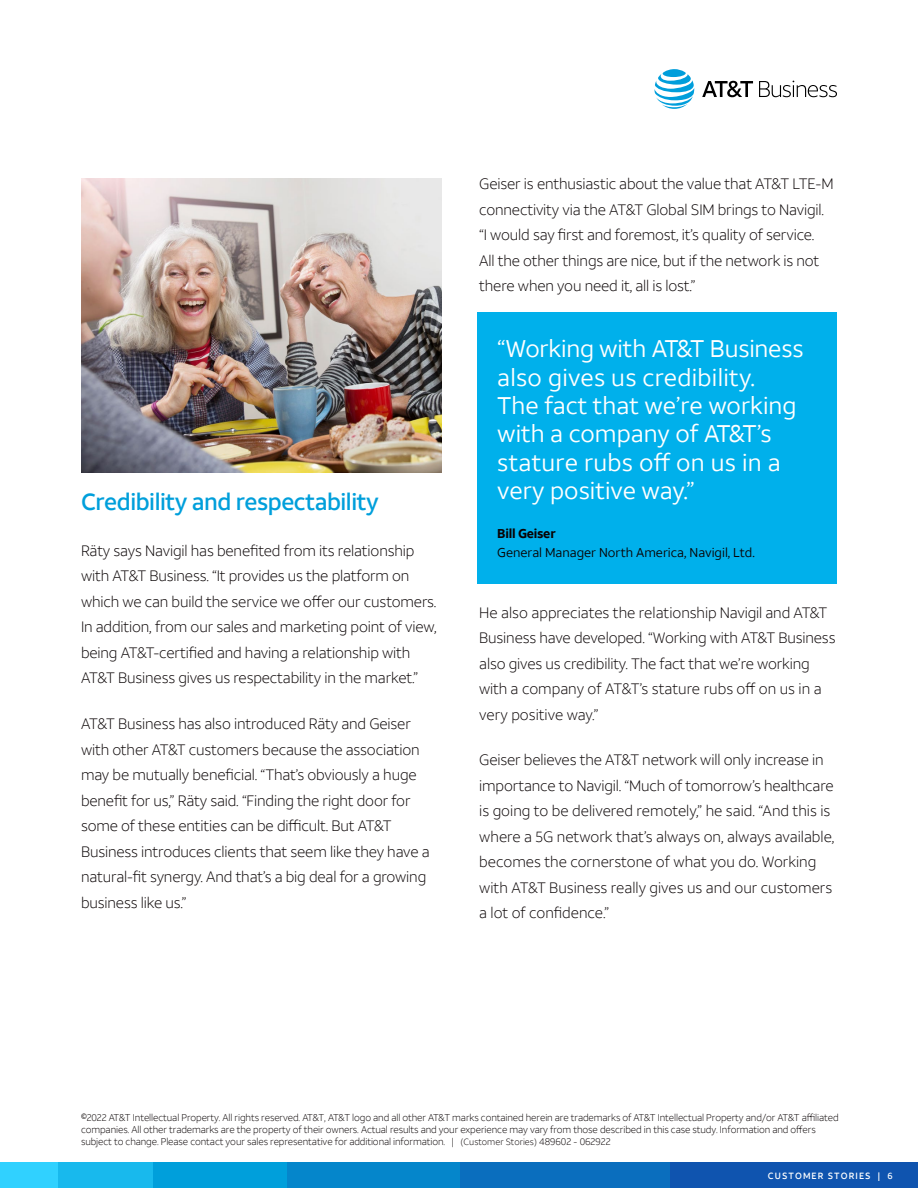
<style>
.page{position:relative;width:918px;height:1188px;background:#fff}
.page>*{position:absolute;margin:0;border:0;box-sizing:border-box;transform-origin:0 0}
.t1{font:24px/28.5px "ATT Aleck Sans";color:#fff}
.t2{font:500 23.25px "ATT Aleck Sans";letter-spacing:-.02em;color:#009fdb}
.t3{font:300 15px/25.5px "ATT Aleck Sans";letter-spacing:-.01em;color:#090304}
.t4{font:12.75px "ATT Aleck Sans";color:#090304}
.t5{font:700 12.75px "ATT Aleck Sans";letter-spacing:-.02em;color:#090304}
.t6{font:300 9.75px/12px "ATT Aleck Sans";letter-spacing:-.01em;color:#090304}
.t7{font:500 9px "ATT Aleck Sans";letter-spacing:.12em;color:#fff}
.s1{font-size:9px}
</style>
<div class="page">
<div style="left:669px;top:1163px;width:249px;height:25px;background:#0f54af"></div>
<div style="left:459px;top:1163px;width:211px;height:25px;background:#0a6ebe"></div>
<div style="left:287px;top:1163px;width:172px;height:25px;background:#0586cb"></div>
<div style="left:153px;top:1163px;width:134px;height:25px;background:#009fdb"></div>
<div style="left:57px;top:1163px;width:96px;height:25px;background:#18b9ed"></div>
<div style="left:0;top:1162px;width:57px;height:26px;background:#30d1ff"></div>
<svg style="left:654px;top:69px;width:40px;height:40px"></svg>
<svg style="left:702px;top:81px;width:51px;height:16px"></svg>
<svg style="left:759px;top:81px;width:78px;height:16px"></svg>
<div style="left:477px;top:312px;width:360px;height:272px;background:#00b0eb"></div>
<img style="left:81px;top:178px;width:361px;height:294px">
<h2 class="t2" style="left:81px;top:488px;width:299px">Credibility and respectability</h2>
<p class="t3" style="left:81px;top:538px;width:357px">Räty says Navigil has benefited from its relationship with AT&amp;T Business. “It provides us the platform on which we can build the service we offer our customers.<br>In addition, from our sales and marketing point of view, being AT&amp;T-certified and having a relationship with AT&amp;T Business gives us respectability in the market.”</p>
<p class="t3" style="left:81px;top:711px;width:350px">AT&amp;T Business has also introduced Räty and Geiser with other AT&amp;T customers because the association may be mutually beneficial. “That’s obviously a huge benefit for us,” Räty said. “Finding the right door for some of these entities can be difficult. But AT&amp;T Business introduces clients that seem like they have a natural-fit synergy. And that’s a big deal for a growing business like us.”</p>
<p class="t3" style="left:479px;top:171px;width:356px">Geiser is enthusiastic about the value that AT&amp;T LTE-M connectivity via the AT&amp;T Global SIM brings to Navigil. “I would say first and foremost, it’s quality of service.<br>All the other things are nice, but if the network is not there when you need it, all is lost.”</p>
<h1 class="t1" style="left:497px;top:334px;width:308px">“Working with AT&amp;T Business also gives us credibility.<br>The fact that we’re working with a company of AT&amp;T’s stature rubs off on us in a very positive way.”</h1>
<p class="t5" style="left:497px;top:525px;width:60px">Bill Geiser</p>
<p class="t4" style="left:497px;top:545px;width:259px">General Manager North America, Navigil, Ltd.</p>
<p class="t3" style="left:479px;top:600px;width:358px">He also appreciates the relationship Navigil and AT&amp;T Business have developed. “Working with AT&amp;T Business also gives us credibility. The fact that we’re working with a company of AT&amp;T’s stature rubs off on us in a very positive way.”</p>
<p class="t3" style="left:479px;top:747px;width:357px">Geiser believes the AT&amp;T network will only increase in importance to Navigil. “Much of tomorrow’s healthcare is going to be delivered remotely,” he said. “And this is where a 5G network that’s always on, always available, becomes the cornerstone of what you do. Working with AT&amp;T Business really gives us and our customers a lot of confidence.”</p>
<p class="t6" style="left:81px;top:1112px;width:759px">©2022 AT&amp;T Intellectual Property. All rights reserved. AT&amp;T, AT&amp;T logo and all other AT&amp;T marks contained herein are trademarks of AT&amp;T Intellectual Property and/or AT&amp;T affiliated companies. All other trademarks are the property of their owners. Actual results and your experience may vary from those described in this case study. Information and offers subject to change. Please contact your sales representative for additional information. | <span class="s1">(Customer Stories)</span> 489602 - 062922</p>
<p class="t7" style="left:768px;top:1170px;width:126px">CUSTOMER STORIES | 6</p>
</div>
